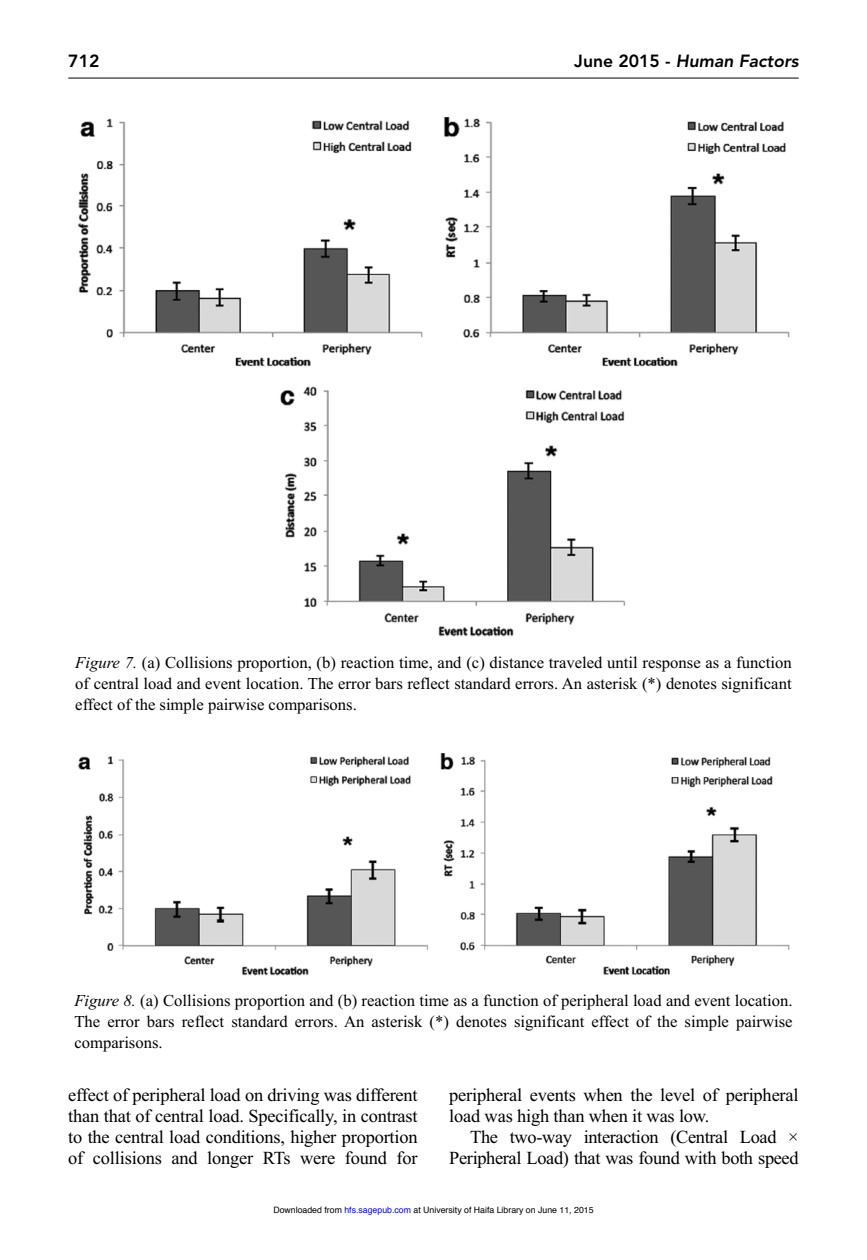
<style>
.page{position:relative;width:867px;height:1260px;background:#fff}
.page>*{position:absolute;margin:0;border:0;box-sizing:border-box;transform-origin:0 0}
.t1{font:18.38px/21px "Times New Roman";letter-spacing:-.01em;color:#000;text-align:justify}
.t2{font:italic 800 17.5px "Avenir LT Std";color:#000}
.t3{font:800 17.5px "Avenir LT Std";color:#000}
.t4{font:16.62px/21px "Times New Roman";color:#000;text-align:justify}
.t5{font:8.75px "Helvetica";color:#000}
.s1{font-style:normal}
.s2{font-style:italic}
.s3{color:#00f}
</style>
<div class="page">
<hr style="left:68px;top:78px;width:730px;height:1px;background:#000">
<img style="left:78px;top:117px;width:712px;height:520px">
<img style="left:78px;top:753px;width:712px;height:223px">
<p class="t3" style="left:68px;top:51px;width:33px">712</p>
<p class="t2" style="left:574px;top:51px;width:226px"><span class="s1">June 2015 -</span> Human Factors</p>
<p class="t4" style="left:75px;top:652px;width:717px"><span class="s2">Figure 7.</span> (a) Collisions proportion, (b) reaction time, and (c) distance traveled until response as a function of central load and event location. The error bars reflect standard errors. An asterisk (*) denotes significant effect of the simple pairwise comparisons.</p>
<p class="t4" style="left:74px;top:990px;width:719px"><span class="s2">Figure 8.</span> (a) Collisions proportion and (b) reaction time as a function of peripheral load and event location.<br>The error bars reflect standard errors. An asterisk (*) denotes significant effect of the simple pairwise comparisons.</p>
<p class="t1" style="left:68px;top:1084px;width:351px">effect of peripheral load on driving was different than that of central load. Specifically, in contrast to the central load conditions, higher proportion of collisions and longer RTs were found for</p>
<p class="t1" style="left:449px;top:1084px;width:351px">peripheral events when the level of peripheral load was high than when it was low.</p>
<p class="t1" style="left:449px;top:1126px;width:351px;text-align:right">The two-way interaction (Central Load ×<br>Peripheral Load) that was found with both speed</p>
<p class="t5" style="left:273px;top:1206px;width:322px">Downloaded from <span class="s3">hfs.sagepub.com</span> at University of Haifa Library on June 11, 2015</p>
</div>
